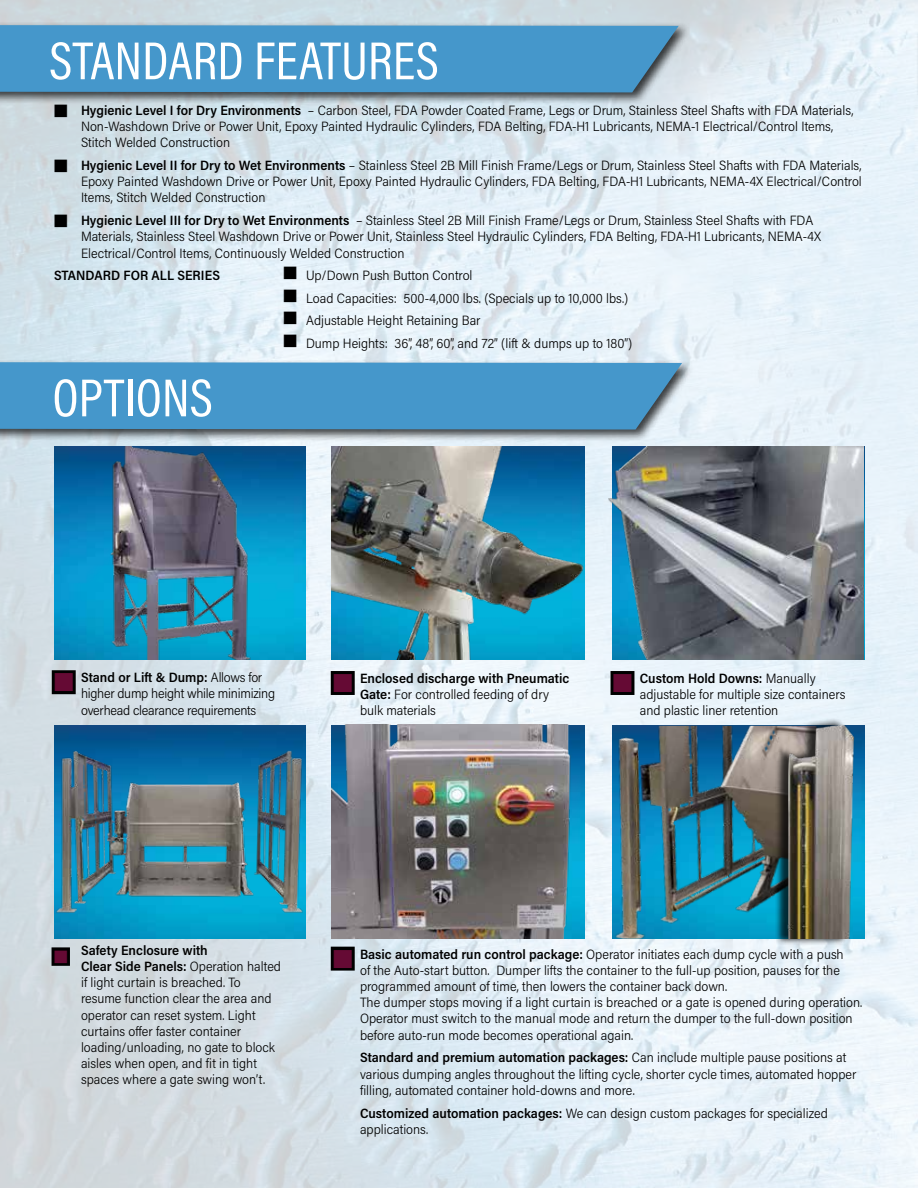
<style>
.page{position:relative;width:918px;height:1188px;background:#fff}
.page>*{position:absolute;margin:0;border:0;box-sizing:border-box;transform-origin:0 0}
.t1{font:54px "Acumin Pro Cond";color:#fff}
.t2{font:300 13.5px/16.2px "Acumin Pro Semi Cond";color:#000}
.t3{font:300 13.5px/16.2px "Acumin Pro Semi Cond";letter-spacing:-.02em;color:#000}
.t4{font:600 13.5px "Acumin Pro Semi Cond";color:#000}
.s1{font-weight:600}
</style>
<div class="page">
<img style="left:0;top:0;width:918px;height:1188px">
<div style="left:0;top:22px;width:690px;height:83px;background:#000;opacity:.75"></div>
<div style="left:0;top:25px;width:679px;height:67px;background:#4597cb"></div>
<hr style="left:915px;top:23px;width:3px;height:84px;background:#e5eff6">
<svg style="left:872px;top:26px;width:45px;height:68px"></svg>
<div style="left:0;top:359px;width:694px;height:83px;background:#000;opacity:.75"></div>
<div style="left:0;top:362px;width:682px;height:68px;background:#4597cb"></div>
<img style="left:54px;top:446px;width:252px;height:214px">
<img style="left:97px;top:446px;width:167px;height:214px">
<img style="left:54px;top:725px;width:252px;height:213px">
<img style="left:576px;top:725px;width:9px;height:213px">
<img style="left:54px;top:749px;width:252px;height:166px">
<img style="left:331px;top:725px;width:245px;height:214px">
<img style="left:613px;top:726px;width:161px;height:213px">
<div style="left:774px;top:718px;width:79px;height:228px;background:#000;opacity:.75"></div>
<img style="left:778px;top:723px;width:86px;height:216px">
<img style="left:585px;top:447px;width:279px;height:213px">
<img style="left:331px;top:446px;width:254px;height:214px">
<h1 class="t1" style="left:49px;top:26px;width:391px">STANDARD FEATURES</h1>
<p class="t2" style="left:81px;top:101px;width:774px;text-indent:-27px">■ <span class="s1">Hygienic Level I for Dry Environments</span> – Carbon Steel, FDA Powder Coated Frame, Legs or Drum, Stainless Steel Shafts with FDA Materials,<br>Non-Washdown Drive or Power Unit, Epoxy Painted Hydraulic Cylinders, FDA Belting, FDA-H1 Lubricants, NEMA-1 Electrical/Control Items,<br>Stitch Welded Construction</p>
<p class="t2" style="left:81px;top:157px;width:782px;text-align:justify;text-indent:-27px">■ <span class="s1">Hygienic Level II for Dry to Wet Environments</span> – Stainless Steel 2B Mill Finish Frame/Legs or Drum, Stainless Steel Shafts with FDA Materials, Epoxy Painted Washdown Drive or Power Unit, Epoxy Painted Hydraulic Cylinders, FDA Belting, FDA-H1 Lubricants, NEMA-4X Electrical/Control Items, Stitch Welded Construction</p>
<p class="t2" style="left:81px;top:212px;width:742px;text-indent:-27px">■ <span class="s1">Hygienic Level III for Dry to Wet Environments</span> – Stainless Steel 2B Mill Finish Frame/Legs or Drum, Stainless Steel Shafts with FDA<br>Materials, Stainless Steel Washdown Drive or Power Unit, Stainless Steel Hydraulic Cylinders, FDA Belting, FDA-H1 Lubricants, NEMA-4X<br>Electrical/Control Items, Continuously Welded Construction</p>
<p class="t4" style="left:54px;top:266px;width:167px">STANDARD FOR ALL SERIES</p>
<p class="t2" style="left:284px;top:267px;width:191px">■ Up/Down Push Button Control</p>
<p class="t2" style="left:284px;top:289px;width:346px">■ Load Capacities: 500-4,000 lbs. (Specials up to 10,000 lbs.)</p>
<p class="t2" style="left:284px;top:312px;width:199px">■ Adjustable Height Retaining Bar</p>
<p class="t2" style="left:284px;top:334px;width:350px">■ Dump Heights: 36”, 48”, 60”, and 72” (lift &amp; dumps up to 180”)</p>
<h1 class="t1" style="left:52px;top:363px;width:162px">OPTIONS</h1>
<p class="t3" style="left:81px;top:669px;width:196px;text-indent:-27px">■ <span class="s1">Stand or Lift &amp; Dump:</span> Allows for higher dump height while minimizing overhead clearance requirements</p>
<p class="t2" style="left:360px;top:670px;width:211px;text-indent:-27px">■ <span class="s1">Enclosed discharge with Pneumatic<br>Gate:</span> For controlled feeding of dry bulk materials</p>
<p class="t2" style="left:640px;top:670px;width:207px;text-indent:-27px">■ <span class="s1">Custom Hold Downs:</span> Manually adjustable for multiple size containers and plastic liner retention</p>
<p class="t2" style="left:81px;top:941px;width:202px;text-indent:-27px">■ <span class="s1">Safety Enclosure with<br>Clear Side Panels:</span> Operation halted if light curtain is breached. To resume function clear the area and operator can reset system. Light curtains offer faster container loading/unloading, no gate to block aisles when open, and fit in tight spaces where a gate swing won’t.</p>
<p class="t2" style="left:360px;top:945px;width:504px;text-indent:-27px">■ <span class="s1">Basic automated run control package:</span> Operator initiates each dump cycle with a push<br>of the Auto-start button. Dumper lifts the container to the full-up position, pauses for the programmed amount of time, then lowers the container back down.<br>The dumper stops moving if a light curtain is breached or a gate is opened during operation.<br>Operator must switch to the manual mode and return the dumper to the full-down position before auto-run mode becomes operational again.</p>
<p class="t2" style="left:360px;top:1049px;width:498px"><span class="s1">Standard and premium automation packages:</span> Can include multiple pause positions at various dumping angles throughout the lifting cycle, shorter cycle times, automated hopper filling, automated container hold-downs and more.</p>
<p class="t2" style="left:360px;top:1104px;width:469px"><span class="s1">Customized automation packages:</span> We can design custom packages for specialized applications.</p>
</div>
